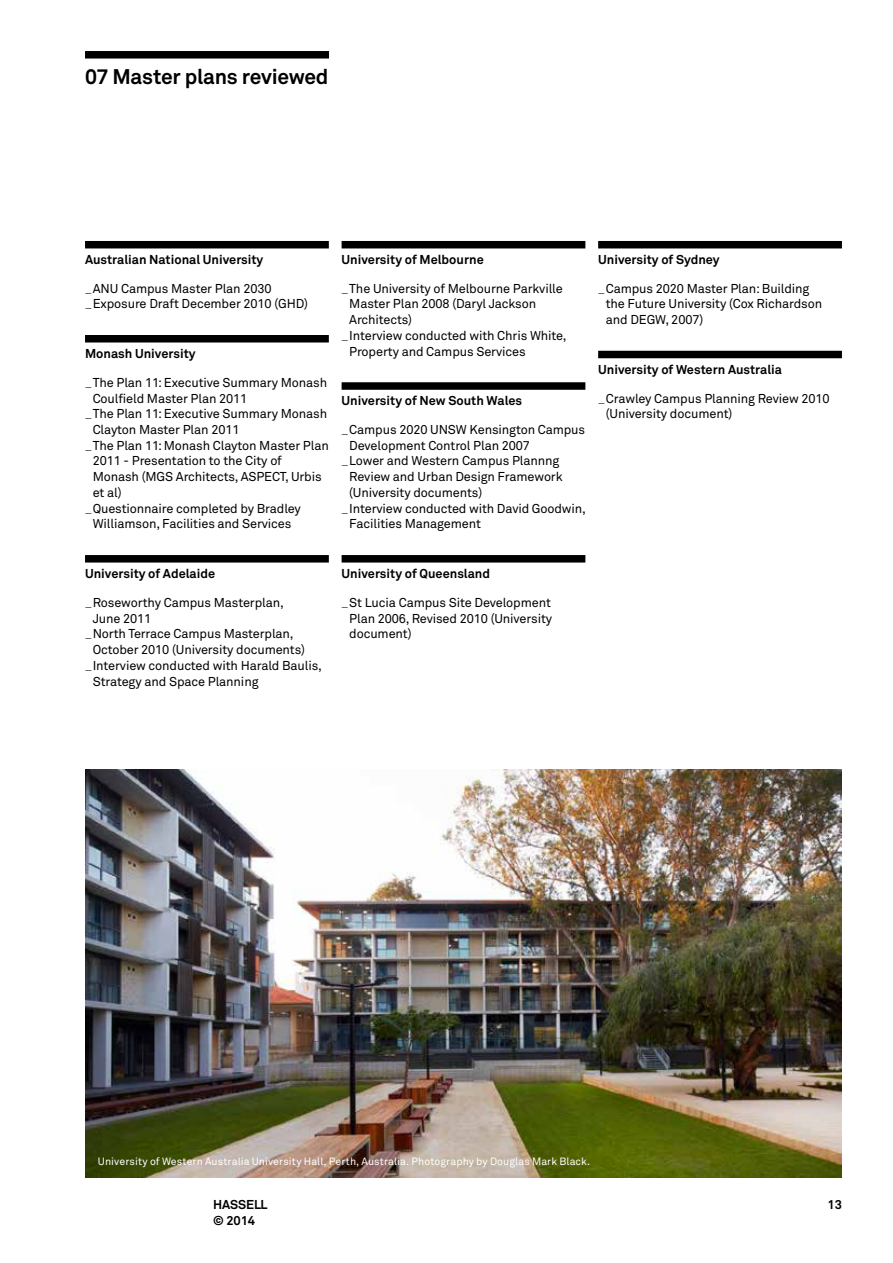
<style>
.page{position:relative;width:893px;height:1263px;background:#fff}
.page>*{position:absolute;margin:0;border:0;box-sizing:border-box;transform-origin:0 0}
.t1{font:700 21px "Akkurat Std";letter-spacing:-.015em;color:#000}
.t2{font:12.75px/15.8px "Akkurat Std";letter-spacing:-.01em;color:#000}
.t3{font:700 12.75px "Akkurat Std";color:#000}
.t4{font:10.5px "Akkurat Std";letter-spacing:.005em;color:#fff}
.s1{font-weight:300}
</style>
<div class="page">
<img style="left:85px;top:770px;width:757px;height:408px">
<div style="left:85px;top:51px;width:244px;height:8px;background:#000"></div>
<div style="left:85px;top:241px;width:244px;height:7px;background:#000"></div>
<div style="left:85px;top:335px;width:244px;height:7px;background:#000"></div>
<div style="left:85px;top:555px;width:244px;height:7px;background:#000"></div>
<div style="left:342px;top:241px;width:243px;height:7px;background:#000"></div>
<div style="left:342px;top:382px;width:243px;height:8px;background:#000"></div>
<div style="left:342px;top:555px;width:243px;height:7px;background:#000"></div>
<div style="left:598px;top:241px;width:244px;height:7px;background:#000"></div>
<div style="left:598px;top:351px;width:244px;height:7px;background:#000"></div>
<h1 class="t1" style="left:85px;top:64px;width:245px">07 Master plans reviewed</h1>
<p class="t3" style="left:85px;top:252px;width:180px">Australian National University</p>
<p class="t2" style="left:85px;top:281px;width:224px"><span class="s1">_</span>ANU Campus Master Plan 2030 <span class="s1">_</span>Exposure Draft December 2010 (GHD)</p>
<p class="t3" style="left:85px;top:346px;width:112px">Monash University</p>
<p class="t2" style="left:85px;top:375px;width:244px"><span class="s1">_</span>The Plan 11: Executive Summary Monash</p>
<p class="t2" style="left:93px;top:390px;width:156px">Coulfield Master Plan 2011</p>
<p class="t2" style="left:85px;top:406px;width:244px"><span class="s1">_</span>The Plan 11: Executive Summary Monash</p>
<p class="t2" style="left:93px;top:422px;width:148px">Clayton Master Plan 2011</p>
<p class="t2" style="left:85px;top:438px;width:245px"><span class="s1">_</span>The Plan 11: Monash Clayton Master Plan</p>
<p class="t2" style="left:93px;top:453px;width:191px">2011 - Presentation to the City of</p>
<p class="t2" style="left:93px;top:469px;width:231px">Monash (MGS Architects, ASPECT, Urbis</p>
<p class="t2" style="left:93px;top:485px;width:30px">et al)</p>
<p class="t2" style="left:85px;top:501px;width:217px"><span class="s1">_</span>Questionnaire completed by Bradley</p>
<p class="t2" style="left:93px;top:516px;width:200px">Williamson, Facilities and Services</p>
<p class="t3" style="left:85px;top:566px;width:132px">University of Adelaide</p>
<p class="t2" style="left:85px;top:595px;width:200px"><span class="s1">_</span>Roseworthy Campus Masterplan,</p>
<p class="t2" style="left:93px;top:610px;width:60px">June 2011</p>
<p class="t2" style="left:85px;top:626px;width:210px"><span class="s1">_</span>North Terrace Campus Masterplan,</p>
<p class="t2" style="left:93px;top:642px;width:214px">October 2010 (University documents)</p>
<p class="t2" style="left:85px;top:658px;width:238px"><span class="s1">_</span>Interview conducted with Harald Baulis,</p>
<p class="t2" style="left:93px;top:673px;width:167px">Strategy and Space Planning</p>
<p class="t3" style="left:342px;top:252px;width:144px">University of Melbourne</p>
<p class="t2" style="left:342px;top:281px;width:223px"><span class="s1">_</span>The University of Melbourne Parkville</p>
<p class="t2" style="left:349px;top:296px;width:188px">Master Plan 2008 (Daryl Jackson</p>
<p class="t2" style="left:349px;top:312px;width:64px">Architects)</p>
<p class="t2" style="left:342px;top:328px;width:227px"><span class="s1">_</span>Interview conducted with Chris White,</p>
<p class="t2" style="left:349px;top:344px;width:178px">Property and Campus Services</p>
<p class="t3" style="left:342px;top:393px;width:182px">University of N ew South Wales</p>
<p class="t2" style="left:342px;top:422px;width:245px"><span class="s1">_</span>Campus 2020 UNSW Kensington Campus</p>
<p class="t2" style="left:349px;top:438px;width:182px">Development Control Plan 2007</p>
<p class="t2" style="left:342px;top:453px;width:219px"><span class="s1">_</span>Lower and Western Campus Plannng</p>
<p class="t2" style="left:349px;top:469px;width:215px">Review and Urban Design Framework</p>
<p class="t2" style="left:349px;top:485px;width:135px">(University documents)</p>
<p class="t2" style="left:342px;top:501px;width:246px"><span class="s1">_</span>Interview conducted with David Goodwin,</p>
<p class="t2" style="left:349px;top:516px;width:133px">Facilities Management</p>
<p class="t3" style="left:342px;top:566px;width:150px">University of Queensland</p>
<p class="t2" style="left:349px;top:595px;width:204px;text-align:justify;text-indent:-8px"><span class="s1">_</span>St Lucia Campus Site Development Plan 2006, Revised 2010 (University document)</p>
<p class="t3" style="left:598px;top:252px;width:123px">University of Sydney</p>
<p class="t2" style="left:606px;top:281px;width:218px;text-indent:-8px"><span class="s1">_</span>Campus 2020 Master Plan: Building the Future University (Cox Richardson and DEGW, 2007)</p>
<p class="t3" style="left:598px;top:362px;width:185px">University of Western Australia</p>
<p class="t2" style="left:606px;top:390px;width:225px;text-indent:-8px"><span class="s1">_</span>Crawley Campus Planning Review 2010 (University document)</p>
<p class="t4" style="left:98px;top:1155px;width:494px">University of Western Australia University Hall, Perth, Australia. Photography by Douglas Mark Black.</p>
<p class="t3" style="left:213px;top:1197px;width:56px">HASSELL</p>
<p class="t3" style="left:827px;top:1197px;width:16px">13</p>
<p class="t3" style="left:213px;top:1212px;width:43px">© 2014</p>
</div>
